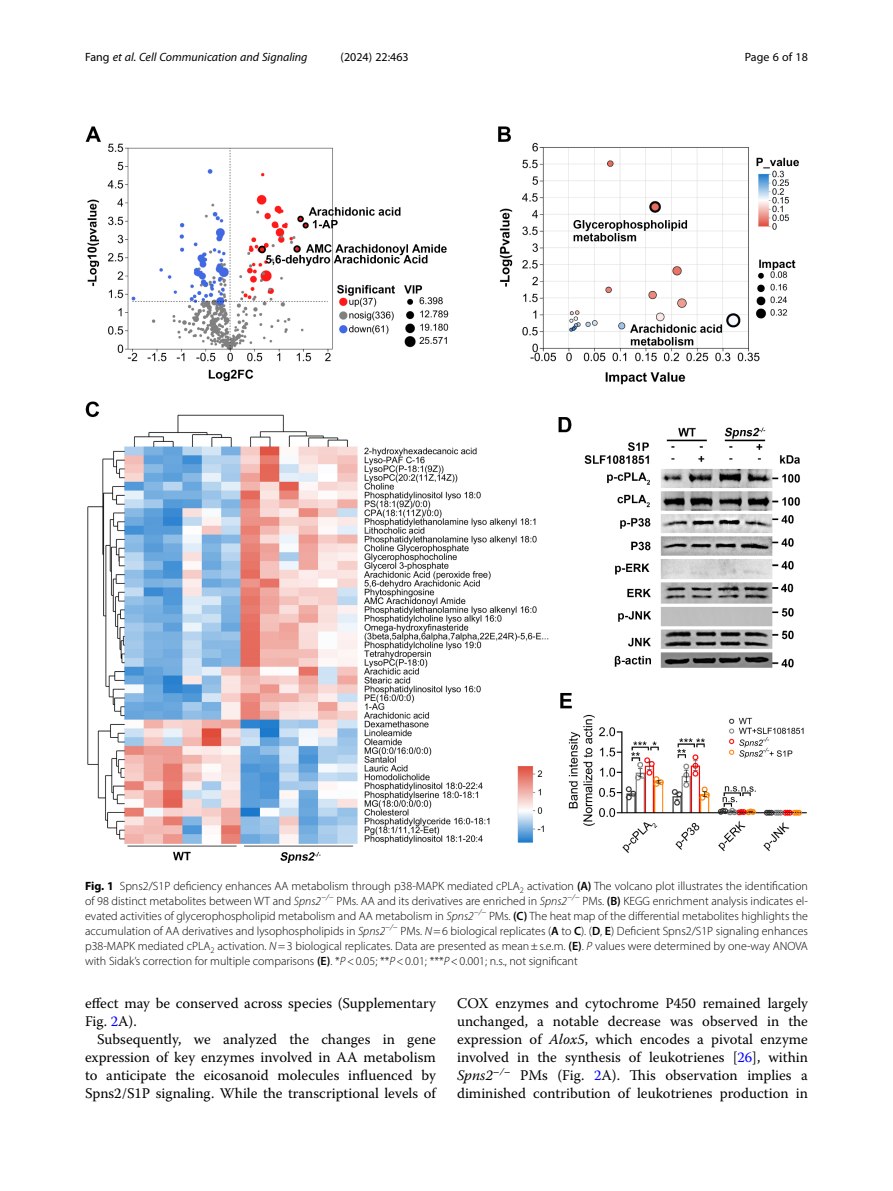
<style>
.page{position:relative;width:893px;height:1191px;background:#fff}
.page>*{position:absolute;margin:0;border:0;box-sizing:border-box;transform-origin:0 0}
.Body_Text_Indent{font:14.7px/18px "Warnock Pro";color:#000;text-align:justify}
.Body_Text{font:14.7px/18px "Warnock Pro";color:#000}
.Figure_Caption{font:300 12px/15px "Myriad Pro";color:#000;text-align:justify}
.t1{font:italic 12px "Myriad Pro";color:#000}
.t2{font:12px "Myriad Pro";color:#000}
.s1{font-style:normal}
.s2{font-weight:700}
.s3{font-weight:600}
.s4{font-style:italic}
.s5{color:#00f}
</style>
<div class="page">
<img style="left:85px;top:126px;width:722px;height:737px">
<p class="t1" style="left:85px;top:50px;width:224px"><span class="s1">Fang</span> et al. Cell Communication and Signaling</p>
<p class="t2" style="left:341px;top:50px;width:70px">(2024) 22:463</p>
<p class="t2" style="left:745px;top:50px;width:65px">Page 6 of 18</p>
<p class="Figure_Caption" style="left:85px;top:878px;width:724px"><span class="s2">Fig. 1</span> Spns2/S1P deficiency enhances AA metabolism through p38-MAPK mediated cPLA<sub>2</sub> activation <span class="s3">(A)</span> The volcano plot illustrates the identification of 98 distinct metabolites between WT and <span class="s4">Spns2</span><sup>−/−</sup> PMs. AA and its derivatives are enriched in <span class="s4">Spns2</span><sup>−/−</sup> PMs. <span class="s3">(B)</span> KEGG enrichment analysis indicates el&shy;evated activities of glycerophospholipid metabolism and AA metabolism in <span class="s4">Spns2</span><sup>−/−</sup> PMs. <span class="s3">(C)</span> The heat map of the differential metabolites highlights the accumulation of AA derivatives and lysophospholipids in <span class="s4">Spns2</span><sup>−/−</sup> PMs. <span class="s4">N</span>=6 biological replicates (<span class="s3">A</span> to <span class="s3">C</span>). (<span class="s3">D</span>, <span class="s3">E</span>) Deficient Spns2/S1P signaling enhances p38-MAPK mediated cPLA<sub>2</sub> activation. <span class="s4">N</span>=3 biological replicates. Data are presented as mean±s.e.m. <span class="s3">(E)</span>. <span class="s4">P</span> values were determined by one-way ANOVA with Sidak’s correction for multiple comparisons <span class="s3">(E)</span>. *<span class="s4">P</span>&lt;0.05; **<span class="s4">P</span>&lt;0.01; ***<span class="s4">P</span>&lt;0.001; n.s., not significant</p>
<p class="Body_Text" style="left:85px;top:994px;width:352px">effect may be conserved across species (Supplementary<br>Fig. <span class="s5">2</span>A).</p>
<p class="Body_Text_Indent" style="left:85px;top:1030px;width:352px;text-indent:12px">Subsequently, we analyzed the changes in gene expression of key enzymes involved in AA metabolism to anticipate the eicosanoid molecules influenced by Spns2/S1P signaling. While the transcriptional levels of</p>
<p class="Body_Text_Indent" style="left:457px;top:994px;width:352px">COX enzymes and cytochrome P450 remained largely unchanged, a notable decrease was observed in the expression of <span class="s4">Alox5</span>, which encodes a pivotal enzyme involved in the synthesis of leukotrienes [<span class="s5">26</span>], within <span class="s4">Spns2</span><sup>−</sup><sup>/</sup><sup>−</sup> PMs (Fig. <span class="s5">2</span>A). This observation implies a diminished contribution of leukotrienes production in</p>
</div>
